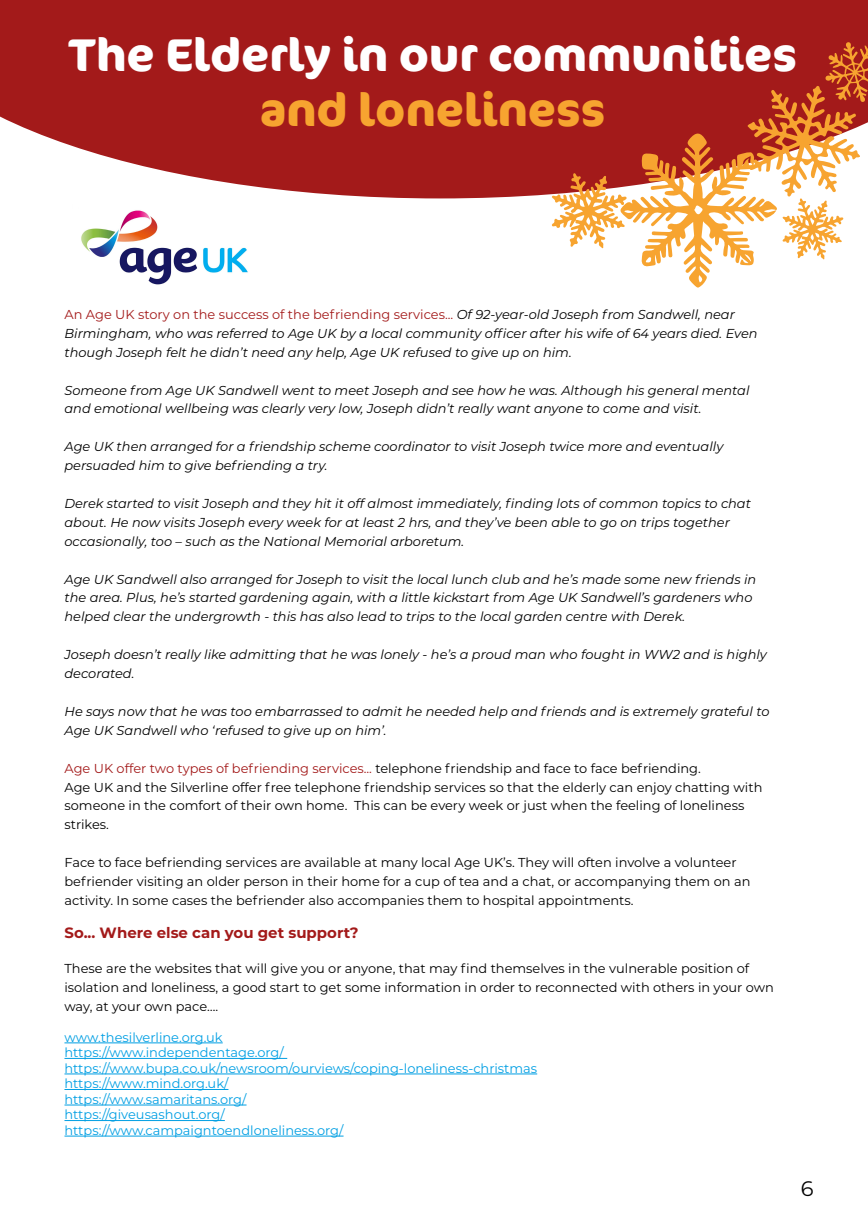
<style>
.page{position:relative;width:868px;height:1228px;background:#fff}
.page>*{position:absolute;margin:0;border:0;box-sizing:border-box;transform-origin:0 0}
.t1{font:700 45.81px "Cocon Pro";color:#fff}
.t2{font:700 45.81px "Cocon Pro";color:#f7a430}
.t3{font:21px "Montserrat";color:#000}
.t4{font:700 14.95px "Montserrat";color:#a31a1a}
.t5{font:italic 12.95px/18.9px "Montserrat";color:#000}
.t6{font:12.95px/18.9px "Montserrat";color:#000}
.t7{font:12.95px/15.5px "Montserrat";color:#009fe3}
.s1{font-style:normal;color:#a31a1a}
.s2{color:#a31a1a}
</style>
<div class="page">
<svg style="left:0;top:0;width:868px;height:198px;background:#ab2e2e"></svg>
<svg style="left:552px;top:42px;width:316px;height:246px"></svg>
<hr style="left:64px;top:1042px;width:159px;height:1px;background:#009fe3">
<hr style="left:64px;top:1058px;width:223px;height:1px;background:#009fe3">
<hr style="left:64px;top:1073px;width:473px;height:1px;background:#009fe3">
<hr style="left:64px;top:1089px;width:164px;height:1px;background:#009fe3">
<hr style="left:64px;top:1105px;width:183px;height:1px;background:#009fe3">
<hr style="left:64px;top:1120px;width:161px;height:1px;background:#009fe3">
<hr style="left:64px;top:1136px;width:280px;height:1px;background:#009fe3">
<img style="left:81px;top:210px;width:167px;height:75px">
<h1 class="t1" style="left:68px;top:24px;width:731px">The Elderly in our communities</h1>
<h1 class="t2" style="left:260px;top:79px;width:347px">and loneliness</h1>
<p class="t5" style="left:64px;top:304px;width:695px"><span class="s1">An Age UK story on the success of the befriending services...</span> Of 92-year-old Joseph from Sandwell, near<br>Birmingham, who was referred to Age UK by a local community officer after his wife of 64 years died. Even though Joseph felt he didn’t need any help, Age UK refused to give up on him.</p>
<p class="t5" style="left:64px;top:380px;width:687px">Someone from Age UK Sandwell went to meet Joseph and see how he was. Although his general mental and emotional wellbeing was clearly very low, Joseph didn’t really want anyone to come and visit.</p>
<p class="t5" style="left:64px;top:437px;width:660px">Age UK then arranged for a friendship scheme coordinator to visit Joseph twice more and eventually persuaded him to give befriending a try.</p>
<p class="t5" style="left:64px;top:493px;width:688px">Derek started to visit Joseph and they hit it off almost immediately, finding lots of common topics to chat about. He now visits Joseph every week for at least 2 hrs, and they’ve been able to go on trips together occasionally, too – such as the National Memorial arboretum.</p>
<p class="t5" style="left:64px;top:569px;width:693px">Age UK Sandwell also arranged for Joseph to visit the local lunch club and he’s made some new friends in the area. Plus, he’s started gardening again, with a little kickstart from Age UK Sandwell’s gardeners who helped clear the undergrowth - this has also lead to trips to the local garden centre with Derek.</p>
<p class="t5" style="left:64px;top:645px;width:704px">Joseph doesn’t really like admitting that he was lonely - he’s a proud man who fought in WW2 and is highly decorated.</p>
<p class="t5" style="left:64px;top:701px;width:707px">He says now that he was too embarrassed to admit he needed help and friends and is extremely grateful to<br>Age UK Sandwell who ‘refused to give up on him’.</p>
<p class="t6" style="left:64px;top:758px;width:699px"><span class="s2">Age UK offer two types of befriending services...</span> telephone friendship and face to face befriending.<br>Age UK and the Silverline offer free telephone friendship services so that the elderly can enjoy chatting with someone in the comfort of their own home. This can be every week or just when the feeling of loneliness strikes.</p>
<p class="t6" style="left:64px;top:852px;width:687px">Face to face befriending services are available at many local Age UK’s. They will often involve a volunteer befriender visiting an older person in their home for a cup of tea and a chat, or accompanying them on an activity. In some cases the befriender also accompanies them to hospital appointments.</p>
<p class="t4" style="left:64px;top:922px;width:296px">So... Where else can you get support?</p>
<p class="t6" style="left:64px;top:958px;width:711px">These are the websites that will give you or anyone, that may find themselves in the vulnerable position of isolation and loneliness, a good start to get some information in order to reconnected with others in your own way, at your own pace….</p>
<p class="t7" style="left:64px;top:1029px;width:474px">www.thesilverline.org.uk<br>https://www.independentage.org/ https://www.bupa.co.uk/newsroom/ourviews/coping-loneliness-christmas https://www.mind.org.uk/<br>https://www.samaritans.org/<br>https://giveusashout.org/<br>https://www.campaigntoendloneliness.org/</p>
<h2 class="t3" style="left:801px;top:1174px;width:14px">6</h2>
</div>
